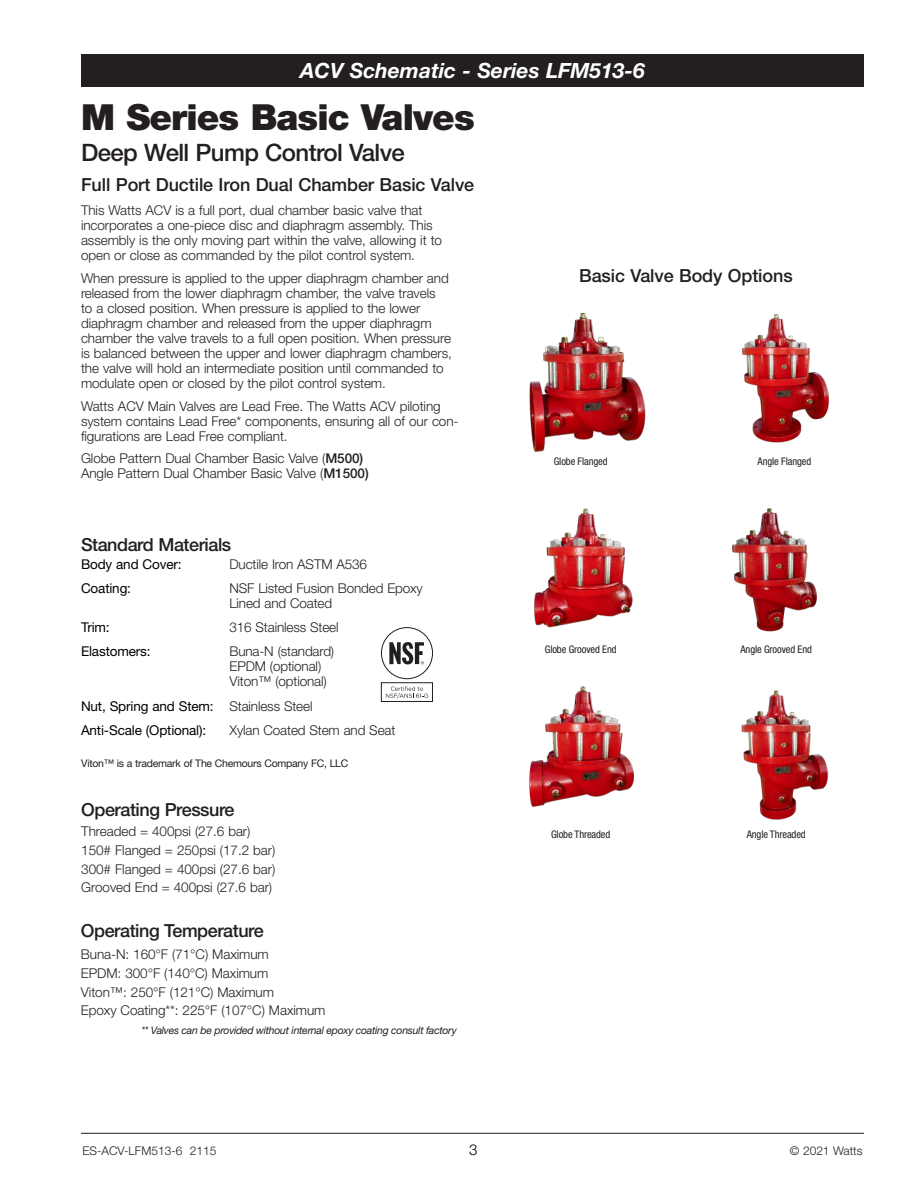
<style>
.page{position:relative;width:918px;height:1188px;background:#fff}
.page>*{position:absolute;margin:0;border:0;box-sizing:border-box;transform-origin:0 0}
.t1{font:900 36px "Helvetica Neue LT Std";letter-spacing:-.025em;color:#231f20}
.t2{font:500 24px "Helvetica Neue LT Std";letter-spacing:-.025em;color:#231f20}
.t3{font:italic 700 21px "Helvetica Neue LT Std";color:#fff}
.t4{font:500 18px "Helvetica Neue LT Std";letter-spacing:-.005em;color:#231f20}
.t5{font:500 18px "Helvetica Neue LT Std";letter-spacing:-.025em;color:#231f20}
.t6{font:300 15px "Helvetica Neue LT Std";color:#000}
.t7{font:300 13.5px/15px "Helvetica Neue LT Std";letter-spacing:-.005em;color:#231f20}
.t8{font:13.5px/24px "Helvetica Neue LT Std";letter-spacing:-.01em;color:#000}
.t9{font:300 12px "Helvetica Neue LT Std";color:#231f20}
.t10{font:condensed 10.5px "Helvetica Neue LT Std";letter-spacing:-.01em;color:#231f20}
.t11{font:italic 10.5px "Helvetica Neue LT Std";letter-spacing:-.025em;color:#231f20}
.t12{font:10.5px "Helvetica Neue LT Std";letter-spacing:-.025em;color:#231f20}
.s1{font-weight:500}
.s2{font-weight:300;color:#231f20}
</style>
<div class="page">
<hr style="left:81px;top:1133px;width:783px;height:1px;background:#231f20">
<div style="left:81px;top:54px;width:783px;height:32px;background:#231f20"></div>
<img style="left:529px;top:314px;width:117px;height:138px">
<img style="left:742px;top:313px;width:87px;height:130px">
<img style="left:534px;top:508px;width:99px;height:120px">
<img style="left:529px;top:686px;width:105px;height:121px">
<img style="left:741px;top:690px;width:88px;height:130px">
<img style="left:732px;top:508px;width:85px;height:124px">
<div style="left:381px;top:627px;width:52px;height:52px;border:1px solid #231f20;border-radius:50%"></div>
<svg style="left:389px;top:642px;width:35px;height:22px"></svg>
<div style="left:381px;top:682px;width:52px;height:20px;background:#fff;border:1px solid #231f20"></div>
<svg style="left:386px;top:686px;width:42px;height:13px"></svg>
<h3 class="t3" style="left:300px;top:57px;width:346px">ACV Schematic - Series LFM513-6</h3>
<h1 class="t1" style="left:81px;top:96px;width:395px">M Series Basic Valves</h1>
<h2 class="t2" style="left:81px;top:138px;width:325px">Deep Well Pump Control Valve</h2>
<h3 class="t4" style="left:81px;top:173px;width:395px">Full Port Ductile Iron Dual Chamber Basic Valve</h3>
<p class="t7" style="left:81px;top:203px;width:363px">This Watts ACV is a full port, dual chamber basic valve that incorporates a one-piece disc and diaphragm assembly. This assembly is the only moving part within the valve, allowing it to open or close as commanded by the pilot control system.</p>
<p class="t7" style="left:81px;top:270px;width:372px">When pressure is applied to the upper diaphragm chamber and released from the lower diaphragm chamber, the valve travels<br>to a closed position. When pressure is applied to the lower diaphragm chamber and released from the upper diaphragm chamber the valve travels to a full open position. When pressure is balanced between the upper and lower diaphragm chambers, the valve will hold an intermediate position until commanded to modulate open or closed by the pilot control system.</p>
<p class="t7" style="left:81px;top:398px;width:379px">Watts ACV Main Valves are Lead Free. The Watts ACV piloting system contains Lead Free* components, ensuring all of our con&shy;figurations are Lead Free compliant.</p>
<p class="t7" style="left:81px;top:451px;width:289px">Globe Pattern Dual Chamber Basic Valve (<span class="s1">M500)<br></span>Angle Pattern Dual Chamber Basic Valve (<span class="s1">M1500)</span></p>
<h3 class="t5" style="left:81px;top:534px;width:152px">Standard Materials</h3>
<p class="t8" style="left:81px;top:552px;width:102px">Body and Cover:</p>
<p class="t7" style="left:230px;top:557px;width:139px">Ductile Iron ASTM A536</p>
<p class="t8" style="left:81px;top:576px;width:52px">Coating:</p>
<p class="t7" style="left:229px;top:581px;width:195px">NSF Listed Fusion Bonded Epoxy<br>Lined and Coated</p>
<p class="t8" style="left:81px;top:615px;width:30px">Trim:</p>
<p class="t7" style="left:229px;top:620px;width:111px">316 Stainless Steel</p>
<p class="t8" style="left:81px;top:639px;width:71px">Elastomers:</p>
<p class="t7" style="left:229px;top:644px;width:106px">Buna-N (standard)<br>EPDM (optional)<br>Viton™ (optional)</p>
<p class="t8" style="left:81px;top:694px;width:233px">Nut, Spring and Stem: <span class="s2">Stainless Steel<br></span>Anti-Scale (Optional):</p>
<p class="t7" style="left:229px;top:722px;width:167px">Xylan Coated Stem and Seat</p>
<p class="t12" style="left:81px;top:757px;width:269px">Viton™ is a trademark of The Chemours Company FC, LLC</p>
<h3 class="t5" style="left:81px;top:799px;width:155px">Operating Pressure</h3>
<p class="t7" style="left:81px;top:822px;width:195px;line-height:18.6px">Threaded = 400psi (27.6 bar)<br>150# Flanged = 250psi (17.2 bar)<br>300# Flanged = 400psi (27.6 bar)<br>Grooved End = 400psi (27.6 bar)</p>
<h3 class="t5" style="left:81px;top:920px;width:184px">Operating Temperature</h3>
<p class="t7" style="left:81px;top:945px;width:246px;line-height:18.6px">Buna-N: 160°F (71°C) Maximum<br>EPDM: 300°F (140°C) Maximum<br>Viton™: 250°F (121°C) Maximum<br>Epoxy Coating**: 225°F (107°C) Maximum</p>
<p class="t11" style="left:141px;top:1024px;width:317px">** Valves can be provided without internal epoxy coating consult factory</p>
<h3 class="t4" style="left:579px;top:265px;width:215px">Basic Valve Body Options</h3>
<p class="t10" style="left:554px;top:455px;width:55px">Globe Flanged</p>
<p class="t10" style="left:758px;top:455px;width:55px">Angle Flanged</p>
<p class="t10" style="left:545px;top:644px;width:73px">Globe Grooved End</p>
<p class="t10" style="left:551px;top:828px;width:61px">Globe Threaded</p>
<p class="t10" style="left:740px;top:644px;width:73px">Angle Grooved End</p>
<p class="t10" style="left:747px;top:828px;width:61px">Angle Threaded</p>
<p class="t9" style="left:82px;top:1143px;width:136px">ES-ACV-LFM513-6 2115</p>
<p class="t6" style="left:469px;top:1140px;width:10px">3</p>
<p class="t9" style="left:790px;top:1143px;width:74px">© 2021 Watts</p>
</div>
